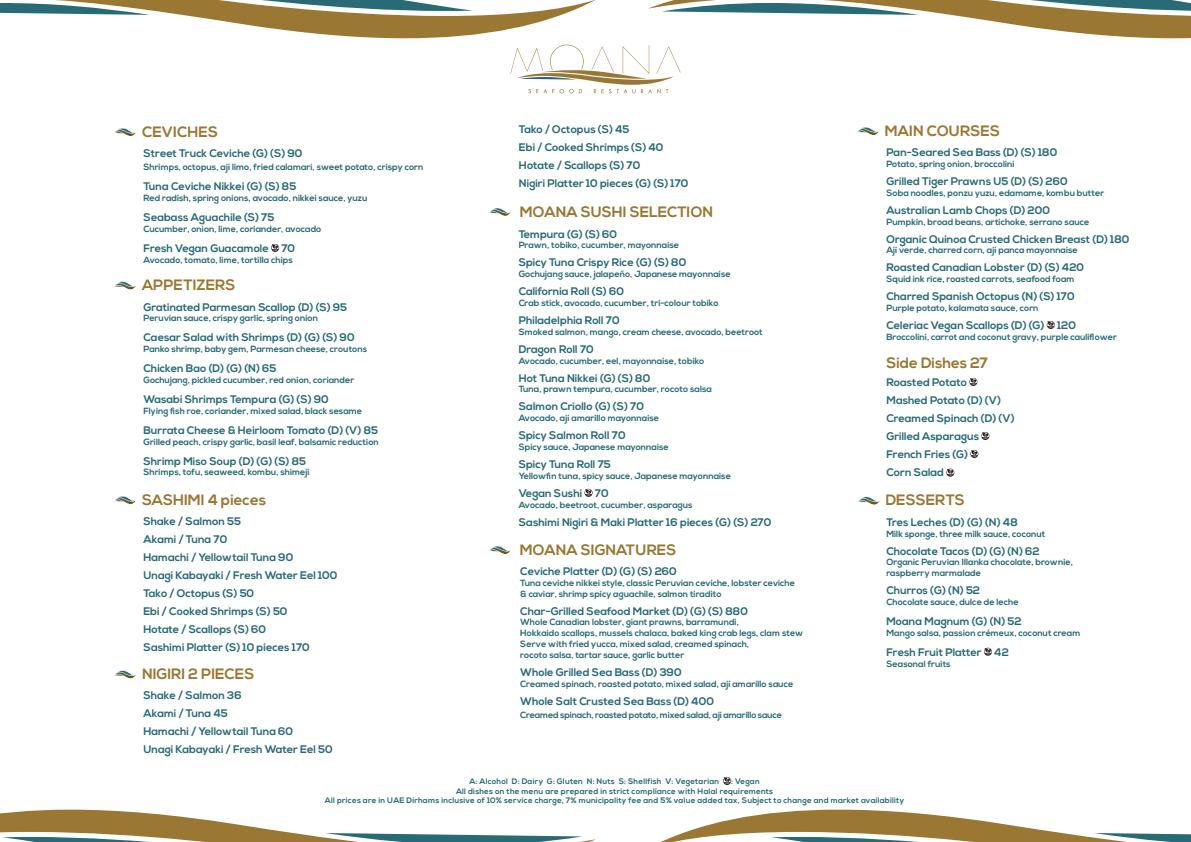
<style>
.page{position:relative;width:1191px;height:842px;background:#fff}
.page>*{position:absolute;margin:0;border:0;box-sizing:border-box;transform-origin:0 0}
.t1{font:700 15px "Nexa";color:#9a7733}
.t2{font:700 11px/18px "Nexa";color:#286a75}
.t3{font:700 9px/10.8px "Nexa";color:#286a75}
.t4{font:700 9px "Nexa";letter-spacing:-.02em;color:#286a75}
.t5{font:700 8px "Nexa";letter-spacing:.025em;color:#286a75}
</style>
<div class="page">
<svg style="left:0;top:0;width:595px;height:38px"></svg>
<svg style="left:648px;top:0;width:543px;height:38px"></svg>
<svg style="left:661px;top:810px;width:530px;height:32px"></svg>
<svg style="left:0;top:810px;width:596px;height:32px"></svg>
<svg style="left:510px;top:45px;width:170px;height:48px"></svg>
<svg style="left:114px;top:128px;width:22px;height:8px"></svg>
<svg style="left:114px;top:670px;width:22px;height:9px"></svg>
<svg style="left:857px;top:127px;width:22px;height:9px"></svg>
<svg style="left:271px;top:244px;width:8px;height:8px"></svg>
<svg style="left:489px;top:546px;width:22px;height:8px"></svg>
<svg style="left:489px;top:208px;width:22px;height:8px"></svg>
<svg style="left:1046px;top:321px;width:8px;height:8px"></svg>
<svg style="left:969px;top:378px;width:8px;height:8px"></svg>
<svg style="left:981px;top:432px;width:8px;height:8px"></svg>
<svg style="left:970px;top:450px;width:8px;height:8px"></svg>
<svg style="left:946px;top:469px;width:8px;height:8px"></svg>
<svg style="left:858px;top:496px;width:22px;height:9px"></svg>
<svg style="left:984px;top:648px;width:8px;height:8px"></svg>
<svg style="left:114px;top:281px;width:22px;height:9px"></svg>
<svg style="left:114px;top:496px;width:22px;height:9px"></svg>
<svg style="left:723px;top:777px;width:8px;height:8px"></svg>
<svg style="left:584px;top:489px;width:8px;height:8px"></svg>
<h1 class="t1" style="left:142px;top:123px;width:77px">CEVICHES</h1>
<p class="t2" style="left:143px;top:145px;width:161px">Street Truck Ceviche G( ) (S( 90</p>
<p class="t3" style="left:143px;top:162px;width:281px">Shrimps, octopus, ají limo, fried calamari, sweet potato, crispy corn</p>
<p class="t2" style="left:143px;top:178px;width:154px">Tuna Ceviche Nikkei G( ) (S( 85</p>
<p class="t3" style="left:143px;top:193px;width:225px">Red radish, spring onions, avocado, nikkei sauce, yuzu</p>
<p class="t2" style="left:143px;top:209px;width:132px">Seabass Aguachile S( ( 75</p>
<p class="t3" style="left:143px;top:224px;width:179px">Cucumber, onion, lime, coriander, avocado</p>
<p class="t2" style="left:281px;top:239px;width:15px">70</p>
<p class="t2" style="left:143px;top:239px;width:127px">Fresh Vegan Guacamole</p>
<p class="t3" style="left:143px;top:255px;width:151px">Avocado, tomato, lime, tortilla chips</p>
<h1 class="t1" style="left:142px;top:276px;width:95px">APPETIZERS</h1>
<p class="t2" style="left:143px;top:298px;width:205px">Gratinated Parmesan Scallop D( ) (S( 95</p>
<p class="t3" style="left:143px;top:313px;width:176px">Peruvian sauce, crispy garlic, spring onion</p>
<p class="t2" style="left:143px;top:329px;width:213px">Caesar Salad with Shrimps D( ) (G) (S( 90</p>
<p class="t3" style="left:143px;top:344px;width:225px">Panko shrimp, baby gem, Parmesan cheese, croutons</p>
<p class="t2" style="left:143px;top:360px;width:134px">Chicken Bao D( ) (G) (N( 65</p>
<p class="t3" style="left:143px;top:375px;width:212px">Gochujang, pickled cucumber, red onion, coriander</p>
<p class="t2" style="left:143px;top:391px;width:187px">Wasabi Shrimps Tempura G( ) (S( 90</p>
<p class="t3" style="left:143px;top:406px;width:220px">Flying fish roe, coriander, mixed salad, black sesame</p>
<p class="t2" style="left:143px;top:421px;width:236px">Burrata Cheese &amp; Heirloom Tomato D( ) (V( 85</p>
<p class="t3" style="left:143px;top:436px;width:237px">Grilled peach, crispy garlic, basil leaf, balsamic reduction</p>
<p class="t2" style="left:143px;top:452px;width:164px">Shrimp Miso Soup D( ) (G) (S( 85</p>
<p class="t3" style="left:143px;top:467px;width:168px">Shrimps, tofu, seaweed, kombu, shimeji</p>
<h1 class="t1" style="left:142px;top:491px;width:126px">SASHIMI 4 pieces</h1>
<p class="t2" style="left:143px;top:513px;width:196px">Shake / Salmon 55<br>Akami / Tuna 70<br>Hamachi / Yellowtail Tuna 90<br>Unagi Kabayaki / Fresh Water Eel 100<br>Tako / Octopus S( ( 50<br>Ebi / Cooked Shrimps S( ( 50<br>Hotate / Scallops S( ( 60<br>Sashimi Platter S( ) 10 pieces 170</p>
<h1 class="t1" style="left:142px;top:665px;width:114px">NIGIRI 2 PIECES</h1>
<p class="t2" style="left:143px;top:687px;width:191px">Shake / Salmon 36<br>Akami / Tuna 45<br>Hamachi / Yellowtail Tuna 60<br>Unagi Kabayaki / Fresh Water Eel 50</p>
<p class="t2" style="left:519px;top:120px;width:171px">Tako / Octopus S( ( 45<br>Ebi / Cooked Shrimps S( ( 40<br>Hotate / Scallops S( ( 70<br>Nigiri Platter 10 pieces G( ) (S( 170</p>
<h1 class="t1" style="left:520px;top:203px;width:195px">MOANA SUSHI SELECTION</h1>
<p class="t2" style="left:518px;top:225px;width:100px">Tempura G( ) (S( 60</p>
<p class="t3" style="left:518px;top:240px;width:162px">Prawn, tobiko, cucumber, mayonnaise</p>
<p class="t2" style="left:518px;top:254px;width:169px">Spicy Tuna Crispy Rice G( ) (S( 80</p>
<p class="t3" style="left:518px;top:269px;width:213px">Gochujang sauce, jalapeño, Japanese mayonnaise</p>
<p class="t2" style="left:518px;top:283px;width:107px">California Roll S( ( 60</p>
<p class="t3" style="left:518px;top:298px;width:201px">Crab stick, avocado, cucumber, tri-colour tobiko</p>
<p class="t2" style="left:518px;top:312px;width:103px">Philadelphia Roll 70</p>
<p class="t3" style="left:518px;top:327px;width:246px">Smoked salmon, mango, cream cheese, avocado, beetroot</p>
<p class="t2" style="left:518px;top:340px;width:77px">Dragon Roll 70</p>
<p class="t3" style="left:518px;top:355px;width:187px">Avocado, cucumber, eel, mayonnaise, tobiko</p>
<p class="t2" style="left:518px;top:369px;width:133px">Hot Tuna Nikkei G( ) (S( 80</p>
<p class="t3" style="left:518px;top:384px;width:195px">Tuna, prawn tempura, cucumber, rocoto salsa</p>
<p class="t2" style="left:518px;top:398px;width:127px">Salmon Criollo G( ) (S( 70</p>
<p class="t3" style="left:518px;top:413px;width:142px">Avocado, ají amarillo mayonnaise</p>
<p class="t2" style="left:518px;top:427px;width:109px">Spicy Salmon Roll 70</p>
<p class="t3" style="left:518px;top:442px;width:152px">Spicy sauce, Japanese mayonnaise</p>
<p class="t2" style="left:518px;top:456px;width:94px">Spicy Tuna Roll 75</p>
<p class="t3" style="left:518px;top:471px;width:214px">Yellowfin tuna, spicy sauce, Japanese mayonnaise</p>
<p class="t2" style="left:595px;top:484px;width:15px">70</p>
<p class="t2" style="left:518px;top:484px;width:65px">Vegan Sushi</p>
<p class="t3" style="left:518px;top:499px;width:175px">Avocado, beetroot, cucumber, asparagus</p>
<p class="t2" style="left:518px;top:513px;width:254px">Sashimi Nigiri &amp; Maki Platter 16 pieces G( ) (S( 270</p>
<h1 class="t1" style="left:520px;top:541px;width:158px">MOANA SIGNATURES</h1>
<p class="t2" style="left:520px;top:563px;width:158px">Ceviche Platter D( ) (G) (S( 260</p>
<p class="t3" style="left:520px;top:578px;width:276px">Tuna ceviche nikkei style, classic Peruvian ceviche, lobster ceviche &amp; caviar, shrimp spicy aguachile, salmon tiradito</p>
<p class="t2" style="left:520px;top:602px;width:229px">Char-Grilled Seafood Market D( ) (G) (S( 880</p>
<p class="t3" style="left:520px;top:617px;width:284px">Whole Canadian lobster, giant prawns, barramundi,<br>Hokkaido scallops, mussels chalaca, baked king crab legs, clam stew Serve with fried yucca, mixed salad, creamed spinach,<br>rocoto salsa, tartar sauce, garlic butter</p>
<p class="t2" style="left:520px;top:663px;width:163px">Whole Grilled Sea Bass D( ( 390</p>
<p class="t3" style="left:520px;top:678px;width:274px">Creamed spinach, roasted potato, mixed salad, ají amarillo sauce</p>
<p class="t2" style="left:520px;top:692px;width:195px">Whole Salt Crusted Sea Bass D( ( 400</p>
<p class="t4" style="left:520px;top:709px;width:263px">Creamed spinach, roasted potato, mixed salad, ají amarillo sauce</p>
<h1 class="t1" style="left:885px;top:122px;width:117px">MAIN COURSES</h1>
<p class="t2" style="left:886px;top:144px;width:172px">Pan-Seared Sea Bass D( ) (S( 180</p>
<p class="t3" style="left:886px;top:159px;width:130px">Potato, spring onion, broccolini</p>
<p class="t2" style="left:886px;top:173px;width:183px">Grilled Tiger Prawns U5 D( ) (S( 260</p>
<p class="t3" style="left:886px;top:188px;width:219px">Soba noodles, ponzu yuzu, edamame, kombu butter</p>
<p class="t2" style="left:886px;top:201px;width:165px">Australian Lamb Chops D( ( 200</p>
<p class="t3" style="left:886px;top:216px;width:204px">Pumpkin, broad beans, artichoke, serrano sauce</p>
<p class="t2" style="left:886px;top:230px;width:245px">Organic Quinoa Crusted Chicken Breast D( ( 180</p>
<p class="t3" style="left:886px;top:245px;width:193px">Ají verde, charred corn, ají panca mayonnaise</p>
<p class="t2" style="left:886px;top:259px;width:199px">Roasted Canadian Lobster D( ) (S( 420</p>
<p class="t3" style="left:886px;top:274px;width:190px">Squid ink rice, roasted carrots, seafood foam</p>
<p class="t2" style="left:886px;top:288px;width:190px">Charred Spanish Octopus N( ) (S( 170</p>
<p class="t3" style="left:886px;top:303px;width:154px">Purple potato, kalamata sauce, corn</p>
<p class="t2" style="left:1057px;top:317px;width:21px">120</p>
<p class="t2" style="left:886px;top:317px;width:160px">Celeriac Vegan Scallops D( ) (G(</p>
<p class="t3" style="left:886px;top:332px;width:232px">Broccolini, carrot and coconut gravy, purple cauliflower</p>
<h1 class="t1" style="left:886px;top:354px;width:103px">Side Dishes 27</h1>
<p class="t2" style="left:886px;top:374px;width:130px">Roasted Potato<br>Mashed Potato D( ) (V(<br>Creamed Spinach D( ) (V(<br>Grilled Asparagus<br>French Fries G( (<br>Corn Salad</p>
<h1 class="t1" style="left:885px;top:491px;width:81px">DESSERTS</h1>
<p class="t2" style="left:886px;top:513px;width:133px">Tres Leches D( ) (G) (N( 48</p>
<p class="t3" style="left:886px;top:528px;width:160px">Milk sponge, three milk sauce, coconut</p>
<p class="t2" style="left:886px;top:542px;width:155px">Chocolate Tacos D( ) (G) (N( 62</p>
<p class="t3" style="left:886px;top:557px;width:188px">Organic Peruvian Illanka chocolate, brownie, raspberry marmalade</p>
<p class="t2" style="left:886px;top:582px;width:95px">Churros G( ) (N( 52</p>
<p class="t3" style="left:886px;top:597px;width:134px">Chocolate sauce, dulce de leche</p>
<p class="t2" style="left:886px;top:612px;width:137px">Moana Magnum G( ) (N( 52</p>
<p class="t3" style="left:886px;top:627px;width:195px">Mango salsa, passion crémeux, coconut cream</p>
<p class="t2" style="left:994px;top:643px;width:16px">42</p>
<p class="t2" style="left:886px;top:643px;width:97px">Fresh Fruit Platter</p>
<p class="t3" style="left:886px;top:658px;width:66px">Seasonal fruits</p>
<p class="t5" style="left:512px;top:777px;width:33px">D: Dairy</p>
<p class="t5" style="left:618px;top:777px;width:44px">S: Shellfish</p>
<p class="t5" style="left:665px;top:777px;width:55px">V: Vegetarian</p>
<p class="t5" style="left:547px;top:777px;width:37px">G: Gluten</p>
<p class="t5" style="left:587px;top:777px;width:30px">N: Nuts</p>
<p class="t5" style="left:469px;top:777px;width:40px">A: Alcohol</p>
<p class="t5" style="left:456px;top:786px;width:318px">All dishes on the menu are prepared in strict compliance with Halal requirements</p>
<p class="t5" style="left:325px;top:796px;width:581px">All prices are in UAE Dirhams inclusive of 10% service charge, 7% municipality fee and 5% value added tax, Subject to change and market availability</p>
<p class="t5" style="left:731px;top:777px;width:30px">: Vegan</p>
</div>
